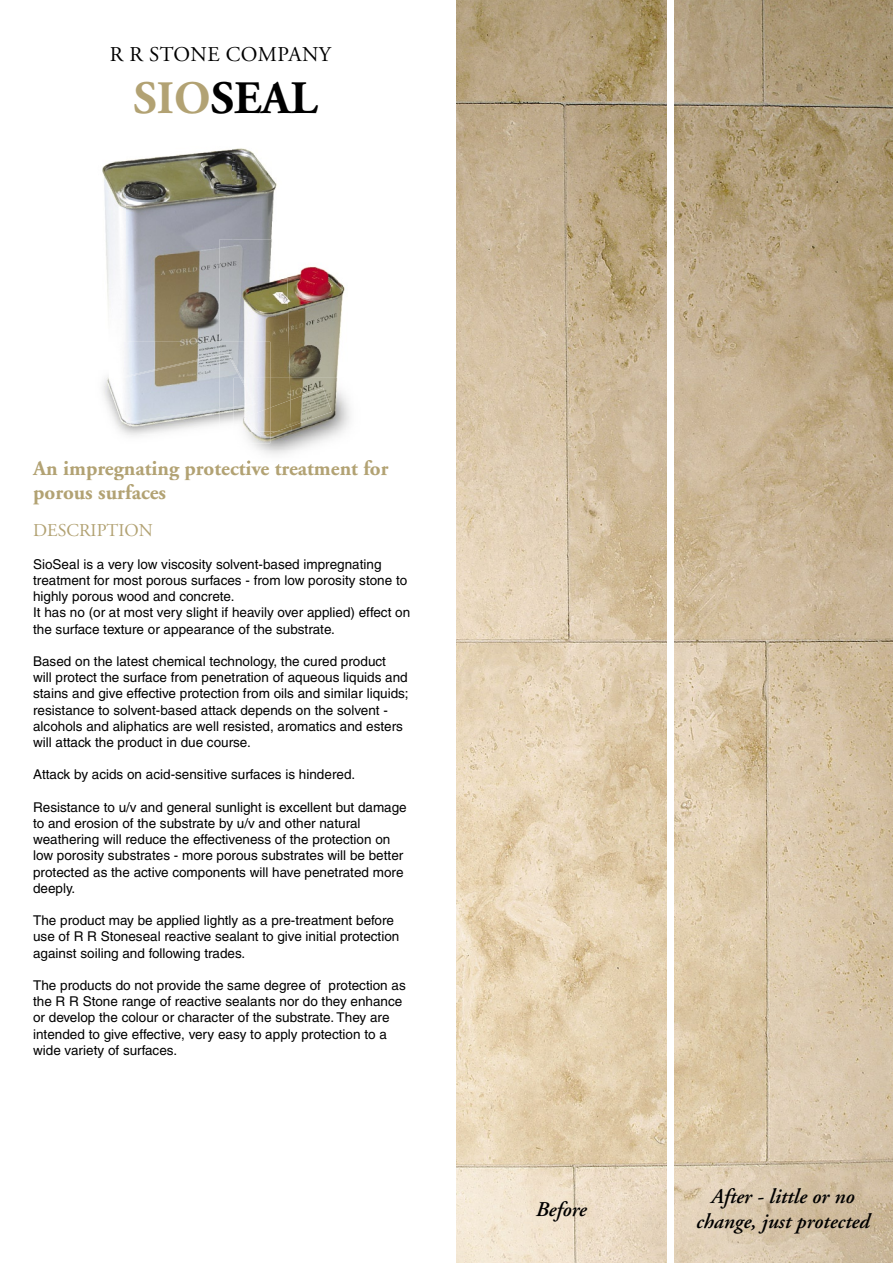
<style>
.page{position:relative;width:893px;height:1263px;background:#fff}
.page>*{position:absolute;margin:0;border:0;box-sizing:border-box;transform-origin:0 0}
.t1{font:700 46.35px "Adobe Garamond";color:#000}
.t2{font:700 21px/24px "Adobe Garamond";color:#b2a273}
.t3{font:italic 600 21px/25.2px "Adobe Garamond";color:#000;text-align:center}
.t4{font:21px "Adobe Garamond";letter-spacing:.02em;color:#000}
.t5{font:18px "Adobe Garamond";color:#b2a273}
.t6{font:13.5px/16.2px "Helvetica";color:#000}
.s1{color:#b2a273}
</style>
<div class="page">
<img style="left:456px;top:0;width:437px;height:1263px">
<div style="left:667px;top:0;width:6px;height:1263px;background:#fff"></div>
<img style="left:102px;top:160px;width:24px;height:181px">
<img style="left:126px;top:149px;width:107px;height:193px">
<img style="left:233px;top:148px;width:44px;height:91px">
<img style="left:103px;top:342px;width:117px;height:94px">
<img style="left:109px;top:354px;width:111px;height:70px">
<img style="left:110px;top:355px;width:110px;height:68px">
<img style="left:247px;top:460px;width:4px;height:4px">
<img style="left:241px;top:266px;width:113px;height:184px">
<img style="left:220px;top:239px;width:70px;height:139px">
<img style="left:220px;top:342px;width:50px;height:91px">
<img style="left:220px;top:352px;width:22px;height:58px">
<img style="left:220px;top:353px;width:21px;height:56px">
<img style="left:270px;top:378px;width:20px;height:10px">
<img style="left:234px;top:378px;width:36px;height:54px">
<img style="left:234px;top:378px;width:22px;height:30px">
<img style="left:270px;top:388px;width:62px;height:46px">
<svg style="left:259px;top:432px;width:11px;height:4px"></svg>
<img style="left:270px;top:400px;width:21px;height:31px">
<img style="left:244px;top:408px;width:26px;height:24px">
<h2 class="t4" style="left:110px;top:43px;width:223px">R R STONE COMPANY</h2>
<h1 class="t1" style="left:133px;top:73px;width:186px"><span class="s1">SIO</span>SEAL</h1>
<h2 class="t2" style="left:33px;top:456px;width:357px">An impregnating protective treatment for porous surfaces</h2>
<h3 class="t5" style="left:33px;top:521px;width:121px">DESCRIPTION</h3>
<p class="t6" style="left:33px;top:556px;width:379px">SioSeal is a very low viscosity solvent-based impregnating treatment for most porous surfaces - from low porosity stone to highly porous wood and concrete.<br>It has no (or at most very slight if heavily over applied) effect on the surface texture or appearance of the substrate.</p>
<p class="t6" style="left:33px;top:653px;width:377px">Based on the latest chemical technology, the cured product<br>will protect the surface from penetration of aqueous liquids and stains and give effective protection from oils and similar liquids; resistance to solvent-based attack depends on the solvent - alcohols and aliphatics are well resisted, aromatics and esters will attack the product in due course.</p>
<p class="t6" style="left:33px;top:766px;width:324px">Attack by acids on acid-sensitive surfaces is hindered.</p>
<p class="t6" style="left:33px;top:799px;width:375px">Resistance to u/v and general sunlight is excellent but damage to and erosion of the substrate by u/v and other natural weathering will reduce the effectiveness of the protection on low porosity substrates - more porous substrates will be better protected as the active components will have penetrated more deeply.</p>
<p class="t6" style="left:33px;top:912px;width:368px">The product may be applied lightly as a pre-treatment before use of R R Stoneseal reactive sealant to give initial protection against soiling and following trades.</p>
<p class="t6" style="left:33px;top:977px;width:374px">The products do not provide the same degree of protection as the R R Stone range of reactive sealants nor do they enhance or develop the colour or character of the substrate. They are intended to give effective, very easy to apply protection to a wide variety of surfaces.</p>
<h2 class="t3" style="left:536px;top:1197px;width:52px">Before</h2>
<h2 class="t3" style="left:696px;top:1184px;width:175px">After - little or no change, just protected</h2>
</div>
